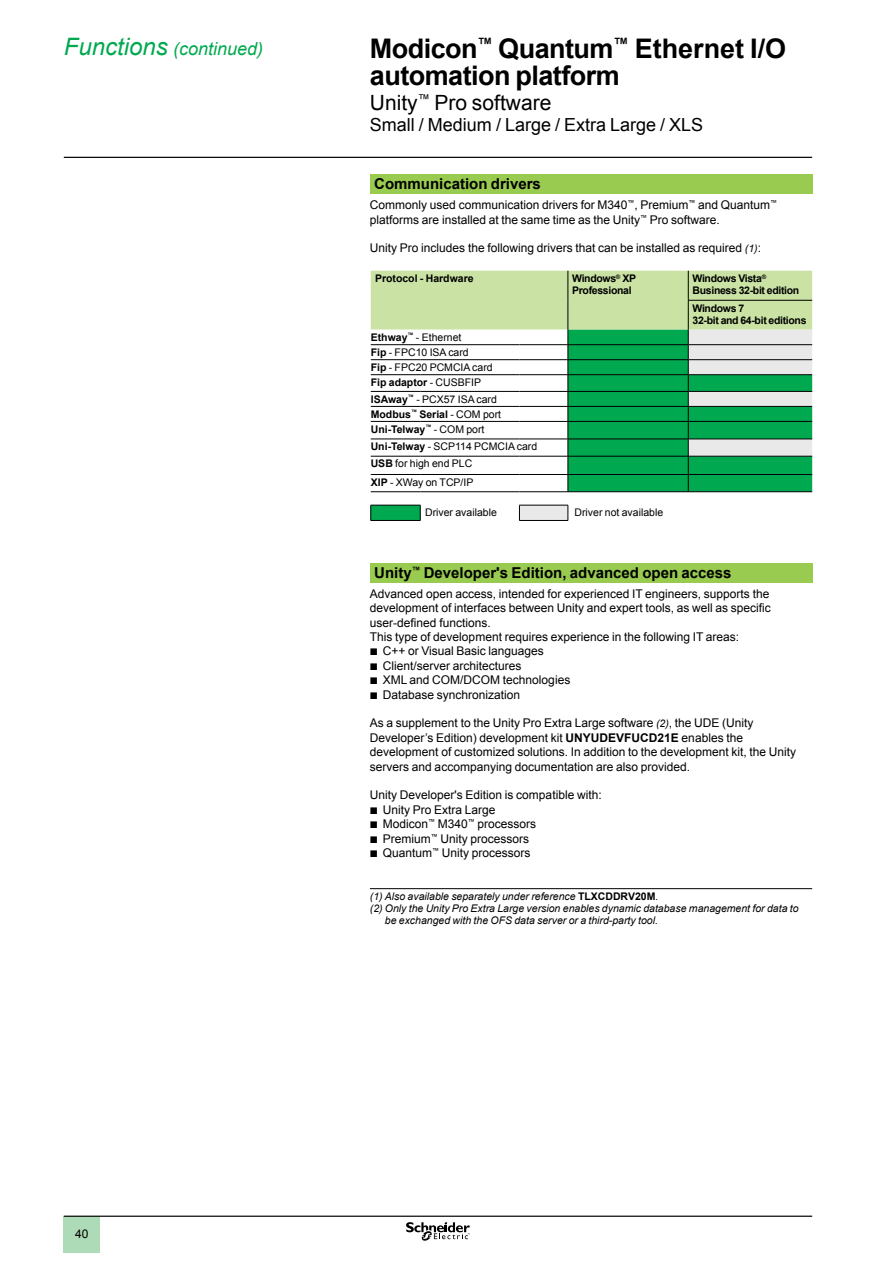
<style>
.page{position:relative;width:893px;height:1263px;background:#fff}
.page>*{position:absolute;margin:0;border:0;box-sizing:border-box;transform-origin:0 0}
.t1{font:700 27px/27px "Arial";letter-spacing:-.02em;color:#000}
.t2{font:21px "Arial";color:#000}
.t3{font:18px "Arial";color:#000}
.t4{font:italic 18px "Arial";color:#00a94f}
.t5{font:700 15px "Arial";color:#000}
.t6{font:12px/14.4px "Arial";color:#000}
.t7{font:10.5px/15px "Arial";color:#000}
.t8{font:italic 10.5px "Arial";color:#000}
.t9{font:700 10.5px/12px "Arial";letter-spacing:-.03em;color:#000}
.t10{font:700 10.5px "Arial";color:#000}
.s1{font-size:24px}
.s2{font-style:italic;font-size:10.5px}
.s3{font-weight:700}
.s4{font-family:"Graph Schneider"}
.s5{font-weight:700;font-style:normal}
</style>
<div class="page">
<hr style="left:64px;top:157px;width:748px;height:1px;background:#000">
<div style="left:63px;top:1217px;width:37px;height:36px;background:#addab7"></div>
<hr style="left:64px;top:1215px;width:748px;height:2px;background:#000">
<svg style="left:406px;top:1222px;width:64px;height:19px"></svg>
<hr style="left:370px;top:888px;width:442px;height:1px;background:#000">
<div style="left:370px;top:174px;width:442px;height:20px;background:#98cb4f"></div>
<svg style="left:371px;top:492px;width:148px;height:28px"></svg>
<svg style="left:519px;top:492px;width:293px;height:28px"></svg>
<hr style="left:370px;top:520px;width:50px;height:1px;background:#000">
<hr style="left:519px;top:520px;width:49px;height:1px;background:#000">
<svg style="left:371px;top:271px;width:441px;height:220px"></svg>
<hr style="left:688px;top:474px;width:124px;height:1px;background:#000">
<hr style="left:371px;top:491px;width:49px;height:1px;background:#000">
<hr style="left:420px;top:491px;width:99px;height:1px;background:#000">
<hr style="left:519px;top:491px;width:49px;height:1px;background:#000">
<hr style="left:568px;top:491px;width:120px;height:1px;background:#000">
<hr style="left:688px;top:491px;width:124px;height:1px;background:#000">
<svg style="left:370px;top:506px;width:1px;height:14px"></svg>
<hr style="left:370px;top:505px;width:50px;height:1px;background:#000">
<svg style="left:420px;top:505px;width:1px;height:15px"></svg>
<svg style="left:519px;top:506px;width:1px;height:14px"></svg>
<hr style="left:519px;top:505px;width:49px;height:1px;background:#000">
<svg style="left:568px;top:505px;width:1px;height:15px"></svg>
<div style="left:370px;top:563px;width:442px;height:20px;background:#98cb4f"></div>
<h3 class="t4" style="left:64px;top:37px;width:201px"><span class="s1">Functions</span> (continued)</h3>
<h1 class="t1" style="left:370px;top:36px;width:418px">Modicon<sup>™</sup> Quantum<sup>™</sup> Ethernet I/O automation platform</h1>
<h2 class="t2" style="left:370px;top:89px;width:183px">Unity<sup>™</sup> Pro software</h2>
<h3 class="t3" style="left:370px;top:113px;width:335px">Small / Medium / Large / Extra Large / XLS</h3>
<p class="t5" style="left:374px;top:174px;width:168px">Communication drivers</p>
<p class="t6" style="left:370px;top:198px;width:409px">Commonly used communication drivers for M340<sup>™</sup>, Premium<sup>™</sup> and Quantum<sup>™ </sup>platforms are installed at the same time as the Unity<sup>™</sup> Pro software.</p>
<p class="t6" style="left:370px;top:241px;width:393px">Unity Pro includes the following drivers that can be installed as required <span class="s2">(1)</span>:</p>
<p class="t10" style="left:375px;top:271px;width:100px">Protocol - Hardware</p>
<p class="t9" style="left:572px;top:273px;width:65px">Windows<sup>®</sup> XP<br>Professional</p>
<p class="t9" style="left:692px;top:273px;width:108px">Windows Vista<sup>®<br></sup>Business 32-bit edition</p>
<p class="t9" style="left:692px;top:302px;width:116px">Windows 7<br>32-bit and 64-bit editions</p>
<p class="t7" style="left:371px;top:330px;width:123px"><span class="s3">Ethway</span><sup>™</sup> - Ethernet<br><span class="s3">Fip</span> - FPC10 ISA card<br><span class="s3">Fip</span> - FPC20 PCMCIA card<br><span class="s3">Fip adaptor</span> - CUSBFIP</p>
<p class="t7" style="left:371px;top:392px;width:132px"><span class="s3">ISAway</span><sup>™</sup> - PCX57 ISA card<br><span class="s3">Modbus</span><sup>™</sup> <span class="s3">Serial</span> - COM port<br><span class="s3">Uni-Telway</span><sup>™</sup> - COM port</p>
<p class="t7" style="left:371px;top:438px;width:168px;line-height:17.2px"><span class="s3">Uni-Telway</span> - SCP114 PCMCIA card<br><span class="s3">USB</span> for high end PLC</p>
<p class="t7" style="left:371px;top:475px;width:104px"><span class="s3">XIP</span> - XWay on TCP/IP</p>
<p class="t7" style="left:425px;top:505px;width:73px">Driver available</p>
<p class="t7" style="left:574px;top:505px;width:90px">Driver not available</p>
<p class="t5" style="left:374px;top:562px;width:359px">Unity<sup>™</sup> Developer's Edition, advanced open access</p>
<p class="t6" style="left:370px;top:586px;width:402px">Advanced open access, intended for experienced IT engineers, supports the development of interfaces between Unity and expert tools, as well as specific user-defined functions.<br>This type of development requires experience in the following IT areas:<br><span class="s4">b</span> C++ or Visual Basic languages<br><span class="s4">b</span> Client/server architectures<br><span class="s4">b</span> XML and COM/DCOM technologies<br><span class="s4">b</span> Database synchronization</p>
<p class="t6" style="left:370px;top:716px;width:428px">As a supplement to the Unity Pro Extra Large software <span class="s2">(2)</span>, the UDE (Unity Developer’s Edition) development kit <span class="s3">UNYUDEVFUCD21E</span> enables the development of customized solutions. In addition to the development kit, the Unity servers and accompanying documentation are also provided.</p>
<p class="t6" style="left:370px;top:788px;width:233px">Unity Developer's Edition is compatible with: <span class="s4">b</span> Unity Pro Extra Large<br><span class="s4">b</span> Modicon<sup>™</sup> M340<sup>™</sup> processors<br><span class="s4">b</span> Premium<sup>™</sup> Unity processors<br><span class="s4">b</span> Quantum<sup>™</sup> Unity processors</p>
<p class="t8" style="left:370px;top:889px;width:290px">(1) Also available separately under reference <span class="s5">TLXCDDRV20M</span>.</p>
<p class="t8" style="left:370px;top:901px;width:430px">(2) Only the Unity Pro Extra Large version enables dynamic database management for data to</p>
<p class="t8" style="left:385px;top:913px;width:275px">be exchanged with the OFS data server or a third-party tool.</p>
<p class="t6" style="left:75px;top:1226px;width:15px">40</p>
</div>
